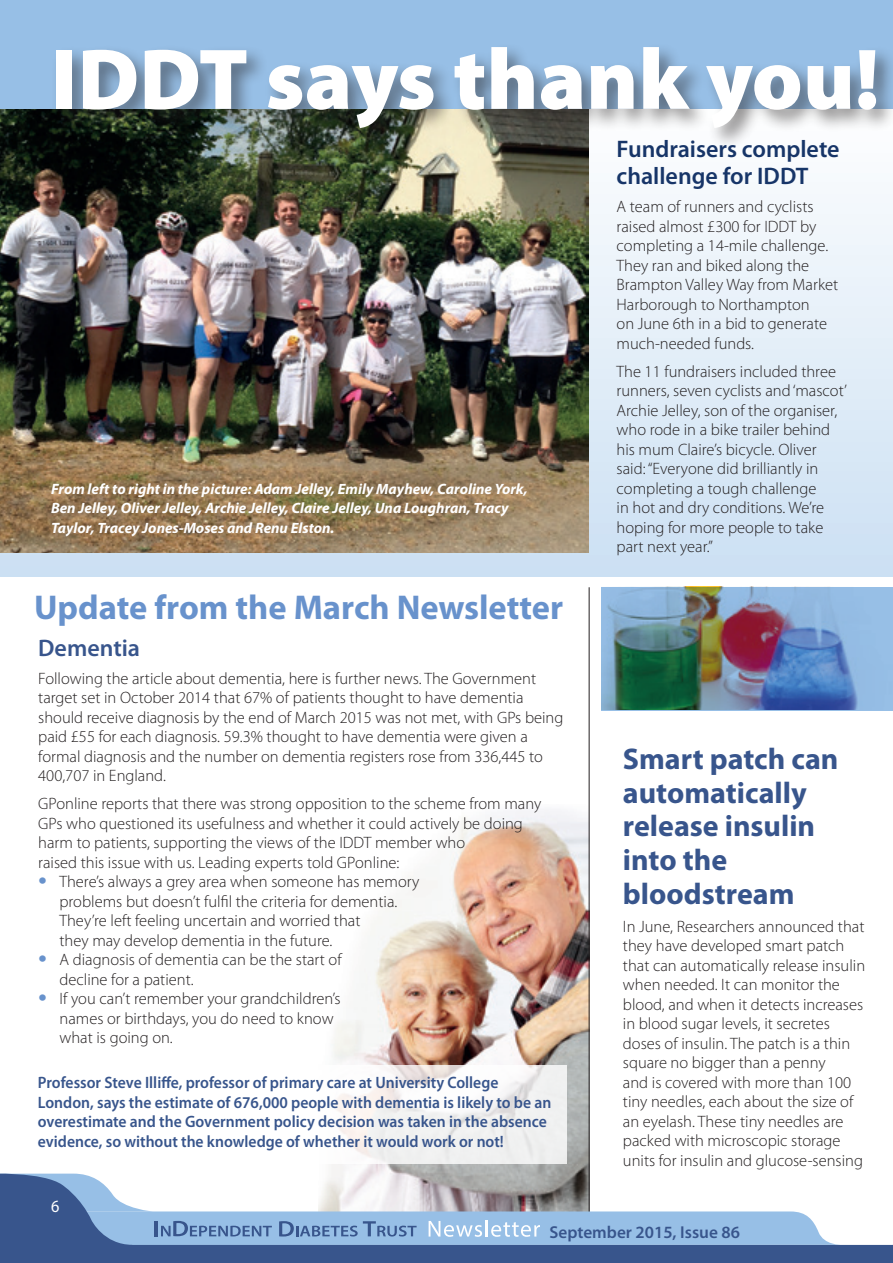
<style>
.page{position:relative;width:893px;height:1263px;background:#fff}
.page>*{position:absolute;margin:0;border:0;box-sizing:border-box;transform-origin:0 0}
.t1{font:900 87px "Myriad Pro";color:#fff}
.t2{font:700 34.5px "Myriad Pro";color:#6892cc}
.t3{font:700 30px/33.6px "Myriad Pro";color:#38558c}
.t4{font:600 24px/27px "Myriad Pro";color:#173568}
.t5{font:600 24px "Myriad Pro";color:#38558c}
.t6{font:600 17.25px "Myriad Pro";color:#38558c}
.t7{font:17.25px "Myriad Pro";color:#fff;scale:.94 1}
.t8{font:300 16.5px/19.5px "Myriad Pro";color:#231f20}
.t9{font:600 16.5px/19.5px "Myriad Pro";color:#38558c;scale:.95 1}
.t10{font:italic 700 15px/19.5px "Myriad Pro";color:#fff}
.s1{font-size:36px;color:#6892cc}
</style>
<div class="page">
<img style="left:331px;top:804px;width:258px;height:367px">
<hr style="left:589px;top:587px;width:1px;height:638px;background:#231f20">
<img style="left:601px;top:587px;width:292px;height:123px">
<svg style="left:0;top:1171px;width:892px;height:92px;fill:#38558c"></svg>
<svg style="left:892px;top:1244px;width:1px;height:19px"></svg>
<svg style="left:0;top:1173px;width:841px;height:72px"></svg>
<div style="left:0;top:104px;width:893px;height:472px;background:linear-gradient(to bottom,#fdfdfd,#cbdff2)"></div>
<img style="left:0;top:108px;width:588px;height:445px">
<div style="left:0;top:0;width:893px;height:108px;background:#97bfe6"></div>
<div style="left:51px;top:41px;width:842px;height:108px;background:#231f20;opacity:.5"></div>
<svg style="left:331px;top:1065px;width:236px;height:99px;fill:#f1f1f1"></svg>
<h1 class="t1" style="left:51px;top:21px;width:830px">IDDT says thank you!</h1>
<p class="t10" style="left:51px;top:479px;width:478px">From left to right in the picture: Adam Jelley, Emily Mayhew, Caroline York,<br>Ben Jelley, Oliver Jelley, Archie Jelley, Claire Jelley, Una Loughran, Tracy<br>Taylor, Tracey Jones-Moses and Renu Elston.</p>
<h2 class="t2" style="left:34px;top:585px;width:531px">Update from the March Newsletter</h2>
<h3 class="t5" style="left:38px;top:632px;width:103px">Dementia</h3>
<p class="t8" style="left:38px;top:668px;width:527px">Following the article about dementia, here is further news. The Government target set in October 2014 that 67% of patients thought to have dementia should receive diagnosis by the end of March 2015 was not met, with GPs being paid £55 for each diagnosis. 59.3% thought to have dementia were given a formal diagnosis and the number on dementia registers rose from 336,445 to 400,707 in England.</p>
<p class="t8" style="left:38px;top:794px;width:505px">GPonline reports that there was strong opposition to the scheme from many GPs who questioned its usefulness and whether it could actively be doing harm to patients, supporting the views of the IDDT member who<br>raised this issue with us. Leading experts told GPonline:</p>
<p class="t8" style="left:60px;top:872px;width:362px;text-indent:-21px"><span class="s1">•</span> There’s always a grey area when someone has memory problems but doesn’t fulfil the criteria for dementia.<br>They’re left feeling uncertain and worried that<br>they may develop dementia in the future.</p>
<p class="t8" style="left:60px;top:950px;width:284px;text-indent:-21px"><span class="s1">•</span> A diagnosis of dementia can be the start of decline for a patient.</p>
<p class="t8" style="left:60px;top:989px;width:283px;text-indent:-21px"><span class="s1">•</span> If you can’t remember your grandchildren’s names or birthdays, you do need to know what is going on.</p>
<p class="t9" style="left:38px;top:1072px;width:542px">Professor Steve Illiffe, professor of primary care at University College London, says the estimate of 676,000 people with dementia is likely to be an overestimate and the Government policy decision was taken in the absence evidence, so without the knowledge of whether it would work or not!</p>
<p class="t7" style="left:51px;top:1196px;width:10px">6</p>
<h3 class="t4" style="left:617px;top:135px;width:225px">Fundraisers complete challenge for IDDT</h3>
<p class="t8" style="left:617px;top:197px;width:223px">A team of runners and cyclists raised almost £300 for IDDT by completing a 14-mile challenge.<br>They ran and biked along the<br>Brampton Valley Way from Market<br>Harborough to Northampton<br>on June 6th in a bid to generate much-needed funds.</p>
<p class="t8" style="left:617px;top:361px;width:232px">The 11 fundraisers included three runners, seven cyclists and ‘mascot’<br>Archie Jelley, son of the organiser, who rode in a bike trailer behind his mum Claire’s bicycle. Oliver said: “Everyone did brilliantly in completing a tough challenge<br>in hot and dry conditions. We’re hoping for more people to take part next year.”</p>
<h3 class="t3" style="left:623px;top:741px;width:217px">Smart patch can automatically release insulin into the bloodstream</h3>
<p class="t8" style="left:623px;top:916px;width:244px">In June, Researchers announced that they have developed smart patch that can automatically release insulin when needed. It can monitor the blood, and when it detects increases in blood sugar levels, it secretes doses of insulin. The patch is a thin square no bigger than a penny<br>and is covered with more than 100 tiny needles, each about the size of an eyelash. These tiny needles are packed with microscopic storage units for insulin and glucose-sensing</p>
<p class="t6" style="left:549px;top:1221px;width:192px">September 2015, Issue 86</p>
</div>
